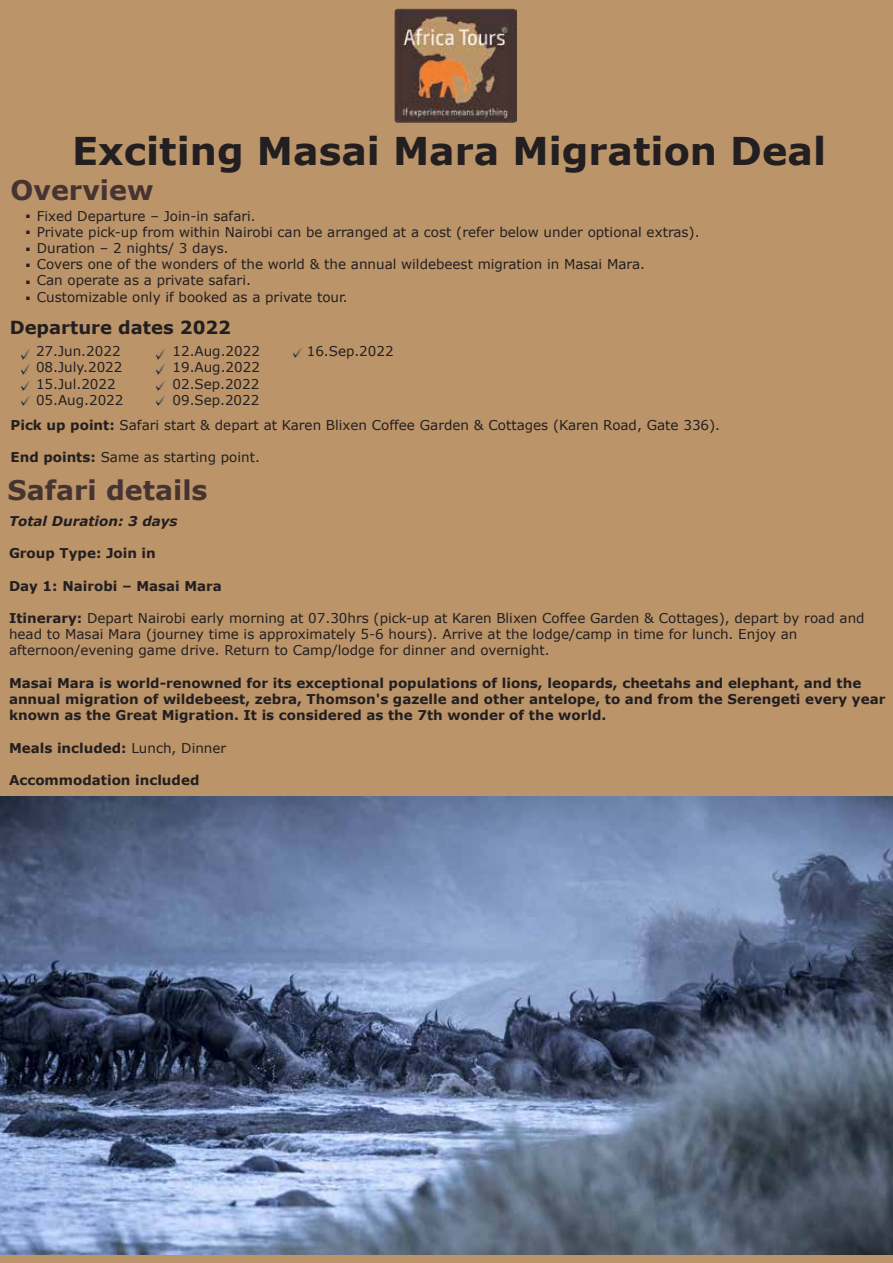
<style>
.page{position:relative;width:893px;height:1263px;background:#bb9469}
.page>*{position:absolute;margin:0;border:0;box-sizing:border-box;transform-origin:0 0}
.t1{font:700 38.25px "Verdana";color:#231f20}
.t2{font:700 27px "Verdana";color:#463432}
.t3{font:700 18px/16.5px "Verdana";color:#231f20;text-align:justify}
.t4{font:13.5px/16.2px "Verdana";color:#231f20}
.t5{font:700 13.5px/16.2px "Verdana";color:#231f20}
.t6{font:italic 700 13.5px "Verdana";color:#231f20}
.s1{font-weight:700}
.s2{font-weight:400}
</style>
<div class="page">
<img style="left:395px;top:8px;width:122px;height:115px">
<img style="left:0;top:796px;width:893px;height:458px">
<svg style="left:293px;top:347px;width:11px;height:11px"></svg>
<svg style="left:155px;top:349px;width:12px;height:25px"></svg>
<svg style="left:155px;top:380px;width:12px;height:26px"></svg>
<svg style="left:20px;top:349px;width:12px;height:25px"></svg>
<svg style="left:20px;top:380px;width:12px;height:26px"></svg>
<h1 class="t1" style="left:72px;top:124px;width:756px">Exciting Masai Mara Migration Deal</h1>
<h2 class="t2" style="left:10px;top:171px;width:144px">Overview</h2>
<p class="t4" style="left:37px;top:207px;width:664px">Fixed Departure – Join-in safari.<br>Private pick-up from within Nairobi can be arranged at a cost (refer below under optional extras).<br>Duration – 2 nights/ 3 days.<br>Covers one of the wonders of the world &amp; the annual wildebeest migration in Masai Mara.<br>Can operate as a private safari.<br>Customizable only if booked as a private tour.</p>
<h3 class="t3" style="left:25px;top:202px;width:8px">. . . . . .</h3>
<h3 class="t3" style="left:10px;top:319px;width:223px">Departure dates 2022</h3>
<p class="t4" style="left:36px;top:343px;width:89px">27.Jun.2022<br>08.July.2022<br>15.Jul.2022<br>05.Aug.2022</p>
<p class="t4" style="left:172px;top:343px;width:89px;text-align:justify">12.Aug.2022<br>19.Aug.2022<br>02.Sep.2022<br>09.Sep.2022</p>
<p class="t4" style="left:307px;top:343px;width:88px">16.Sep.2022</p>
<p class="t4" style="left:10px;top:417px;width:711px"><span class="s1">Pick up point:</span> Safari start &amp; depart at Karen Blixen Coffee Garden &amp; Cottages (Karen Road, Gate 336).</p>
<p class="t4" style="left:10px;top:449px;width:251px"><span class="s1">End points:</span> Same as starting point.</p>
<h2 class="t2" style="left:8px;top:471px;width:202px">Safari details</h2>
<p class="t6" style="left:9px;top:511px;width:170px">Total Duration: 3 days</p>
<p class="t5" style="left:9px;top:545px;width:148px">Group Type: Join in</p>
<p class="t5" style="left:9px;top:577px;width:214px">Day 1: Nairobi – Masai Mara</p>
<p class="t4" style="left:9px;top:610px;width:857px"><span class="s1">Itinerary:</span> Depart Nairobi early morning at 07.30hrs (pick-up at Karen Blixen Coffee Garden &amp; Cottages), depart by road and head to Masai Mara (journey time is approximately 5-6 hours). Arrive at the lodge/camp in time for lunch. Enjoy an afternoon/evening game drive. Return to Camp/lodge for dinner and overnight.</p>
<p class="t5" style="left:9px;top:674px;width:878px">Masai Mara is world-renowned for its exceptional populations of lions, leopards, cheetahs and elephant, and the annual migration of wildebeest, zebra, Thomson's gazelle and other antelope, to and from the Serengeti every year known as the Great Migration. It is considered as the 7th wonder of the world.</p>
<p class="t5" style="left:9px;top:739px;width:219px">Meals included: <span class="s2">Lunch, Dinner</span></p>
<p class="t5" style="left:9px;top:772px;width:192px">Accommodation included</p>
</div>
